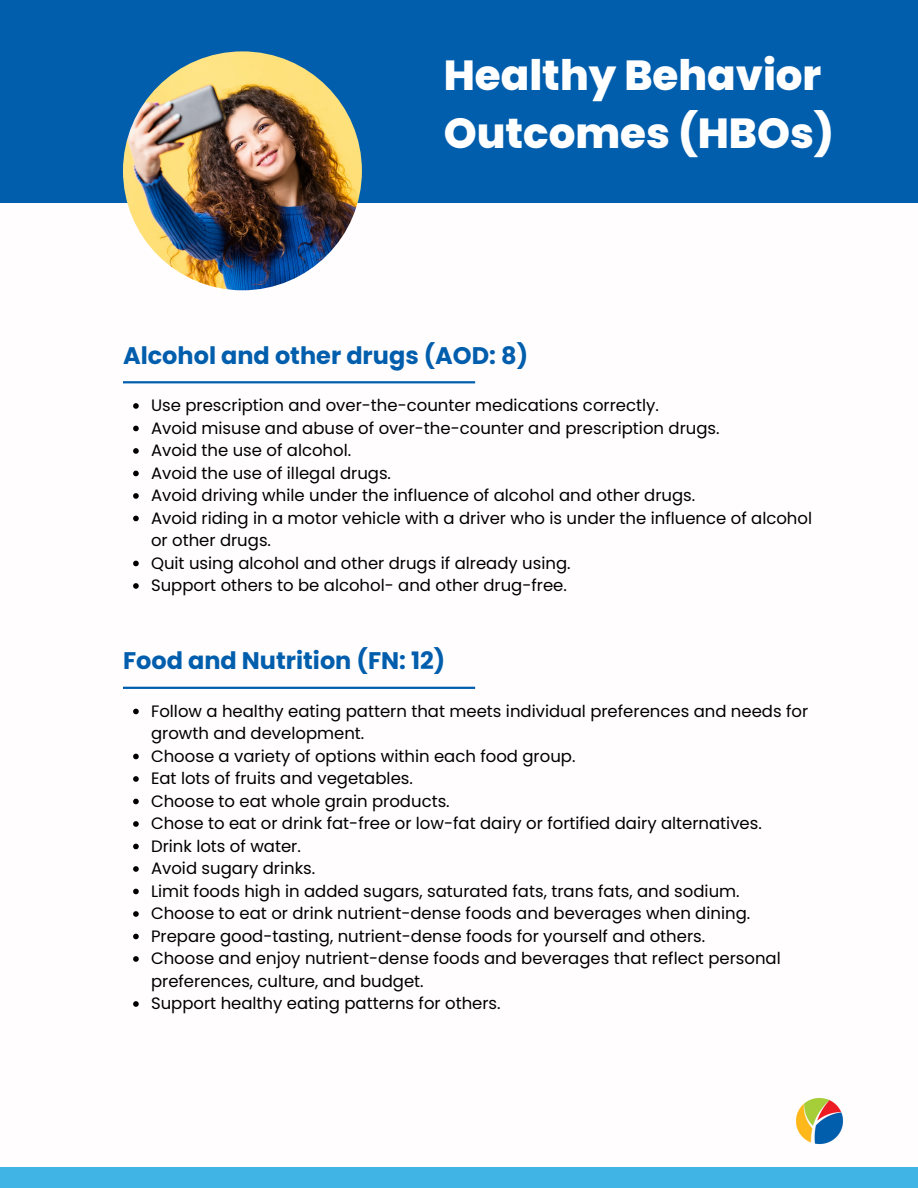
<style>
.page{position:relative;width:918px;height:1188px;background:#fff}
.page>*{position:absolute;margin:0;border:0;box-sizing:border-box;transform-origin:0 0}
.t1{font:800 42px/58.5px "Poppins";color:#fff}
.t2{font:700 24px "Poppins";color:#005ead}
.t3{font:16.5px/22.5px "Poppins";color:#000}
</style>
<div class="page">
<div style="left:0;top:0;width:918px;height:203px;background:#005ead"></div>
<div style="left:0;top:1168px;width:918px;height:20px;background:#40b4e5"></div>
<img style="left:123px;top:51px;width:239px;height:239px;border-radius:50%">
<hr style="left:123px;top:381px;width:352px;height:2px;background:#005ead">
<svg style="left:133px;top:403px;width:6px;height:6px"></svg>
<svg style="left:133px;top:426px;width:6px;height:5px"></svg>
<svg style="left:133px;top:448px;width:6px;height:6px"></svg>
<svg style="left:133px;top:471px;width:6px;height:5px"></svg>
<svg style="left:133px;top:493px;width:6px;height:6px"></svg>
<svg style="left:133px;top:516px;width:6px;height:5px"></svg>
<svg style="left:133px;top:561px;width:6px;height:5px"></svg>
<svg style="left:133px;top:583px;width:6px;height:6px"></svg>
<hr style="left:123px;top:687px;width:352px;height:2px;background:#005ead">
<svg style="left:133px;top:709px;width:6px;height:5px"></svg>
<svg style="left:133px;top:754px;width:6px;height:5px"></svg>
<svg style="left:133px;top:776px;width:6px;height:6px"></svg>
<svg style="left:133px;top:799px;width:6px;height:5px"></svg>
<svg style="left:133px;top:821px;width:6px;height:6px"></svg>
<svg style="left:133px;top:844px;width:6px;height:5px"></svg>
<svg style="left:133px;top:866px;width:6px;height:6px"></svg>
<svg style="left:133px;top:889px;width:6px;height:5px"></svg>
<svg style="left:133px;top:911px;width:6px;height:6px"></svg>
<svg style="left:133px;top:934px;width:6px;height:5px"></svg>
<svg style="left:133px;top:956px;width:6px;height:6px"></svg>
<svg style="left:133px;top:1001px;width:6px;height:6px"></svg>
<img style="left:796px;top:1098px;width:47px;height:46px">
<p class="t1" style="left:444px;top:46px;width:392px">Healthy Behavior<br>Outcomes (HBOs)</p>
<p class="t2" style="left:123px;top:338px;width:407px">Alcohol and other drugs (AOD: 8)</p>
<p class="t3" style="left:151px;top:394px;width:509px">Use prescription and over-the-counter medications correctly.</p>
<p class="t3" style="left:151px;top:416px;width:570px">Avoid misuse and abuse of over-the-counter and prescription drugs.</p>
<p class="t3" style="left:151px;top:439px;width:202px">Avoid the use of alcohol.</p>
<p class="t3" style="left:151px;top:461px;width:242px">Avoid the use of illegal drugs.</p>
<p class="t3" style="left:151px;top:484px;width:546px">Avoid driving while under the influence of alcohol and other drugs.</p>
<p class="t3" style="left:151px;top:506px;width:663px">Avoid riding in a motor vehicle with a driver who is under the influence of alcohol or other drugs.</p>
<p class="t3" style="left:151px;top:551px;width:421px">Quit using alcohol and other drugs if already using.</p>
<p class="t3" style="left:151px;top:574px;width:417px">Support others to be alcohol- and other drug-free.</p>
<p class="t2" style="left:123px;top:644px;width:324px">Food and Nutrition (FN: 12)</p>
<p class="t3" style="left:151px;top:700px;width:659px">Follow a healthy eating pattern that meets individual preferences and needs for growth and development.</p>
<p class="t3" style="left:151px;top:745px;width:426px">Choose a variety of options within each food group.</p>
<p class="t3" style="left:151px;top:767px;width:263px">Eat lots of fruits and vegetables.</p>
<p class="t3" style="left:151px;top:790px;width:300px">Choose to eat whole grain products.</p>
<p class="t3" style="left:151px;top:812px;width:612px">Chose to eat or drink fat-free or low-fat dairy or fortified dairy alternatives.</p>
<p class="t3" style="left:151px;top:835px;width:151px">Drink lots of water.</p>
<p class="t3" style="left:151px;top:857px;width:166px">Avoid sugary drinks.</p>
<p class="t3" style="left:151px;top:880px;width:590px">Limit foods high in added sugars, saturated fats, trans fats, and sodium.</p>
<p class="t3" style="left:151px;top:902px;width:601px">Choose to eat or drink nutrient-dense foods and beverages when dining.</p>
<p class="t3" style="left:151px;top:925px;width:556px">Prepare good-tasting, nutrient-dense foods for yourself and others.</p>
<p class="t3" style="left:151px;top:947px;width:631px">Choose and enjoy nutrient-dense foods and beverages that reflect personal preferences, culture, and budget.</p>
<p class="t3" style="left:151px;top:992px;width:351px">Support healthy eating patterns for others.</p>
</div>
